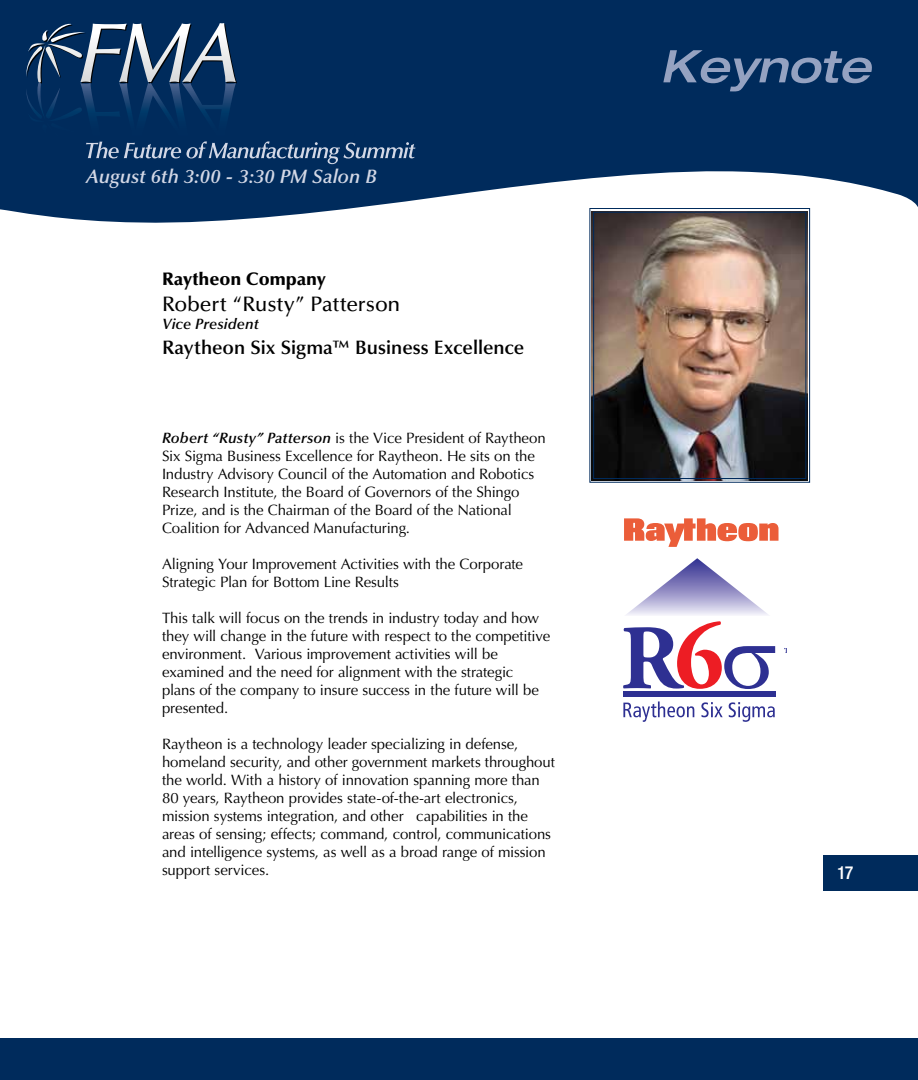
<style>
.page{position:relative;width:918px;height:1080px;background:#fff}
.page>*{position:absolute;margin:0;border:0;box-sizing:border-box;transform-origin:0 0}
.t1{font:500 21px "Optima LT Std";letter-spacing:-.01em;color:#000}
.t2{font:600 19.5px "Optima LT Std";color:#000}
.t3{font:italic 600 19.5px "Optima LT Std";color:#d3d8e6}
.t4{font:900 18px "Optima LT Std";color:#000}
.t5{font:500 condensed 18px "Helvetica Neue LT Std";color:#fff}
.t6{font:15px/18px "Optima LT Std";letter-spacing:-.01em;color:#000}
.t7{font:italic 600 15px "Optima LT Std";letter-spacing:.01em;color:#000}
.s1{font-weight:600;font-style:italic}
</style>
<div class="page">
<div style="left:0;top:1038px;width:918px;height:42px;background:#002b5c"></div>
<div style="left:824px;top:855px;width:94px;height:36px;background:#002b5c"></div>
<svg style="left:0;top:0;width:918px;height:226px;fill:#002b5c"></svg>
<svg style="left:663px;top:50px;width:210px;height:41px;background:#2f517c"></svg>
<svg style="left:26px;top:23px;width:389px;height:141px;background:#163c68"></svg>
<img style="left:589px;top:208px;width:221px;height:275px">
<div style="left:593px;top:212px;width:213px;height:267px;border:1px solid #002b5c"></div>
<div style="left:623px;top:692px;width:152px;height:5px;background:#2e3092"></div>
<svg style="left:623px;top:701px;width:71px;height:21px"></svg>
<svg style="left:701px;top:702px;width:22px;height:15px"></svg>
<svg style="left:729px;top:702px;width:46px;height:20px"></svg>
<svg style="left:623px;top:558px;width:152px;height:131px"></svg>
<svg style="left:624px;top:518px;width:155px;height:29px"></svg>
<h2 class="t3" style="left:86px;top:165px;width:292px">August 6th 3:00 - 3:30 PM Salon B</h2>
<p class="t4" style="left:162px;top:269px;width:165px">Raytheon Company</p>
<h1 class="t1" style="left:162px;top:292px;width:240px">Robert “Rusty” Patterson</h1>
<p class="t7" style="left:162px;top:315px;width:98px">Vice President</p>
<h2 class="t2" style="left:162px;top:336px;width:364px">Raytheon Six Sigma™ Business Excellence</h2>
<p class="t6" style="left:162px;top:429px;width:385px"><span class="s1">Robert “Rusty” Patterson</span> is the Vice President of Raytheon Six Sigma Business Excellence for Raytheon. He sits on the Industry Advisory Council of the Automation and Robotics Research Institute, the Board of Governors of the Shingo Prize, and is the Chairman of the Board of the National Coalition for Advanced Manufacturing.</p>
<p class="t6" style="left:162px;top:555px;width:363px">Aligning Your Improvement Activities with the Corporate<br>Strategic Plan for Bottom Line Results</p>
<p class="t6" style="left:162px;top:609px;width:390px">This talk will focus on the trends in industry today and how they will change in the future with respect to the competitive environment. Various improvement activities will be examined and the need for alignment with the strategic plans of the company to insure success in the future will be presented.</p>
<p class="t6" style="left:162px;top:735px;width:395px">Raytheon is a technology leader specializing in defense, homeland security, and other government markets throughout the world. With a history of innovation spanning more than 80 years, Raytheon provides state-of-the-art electronics, mission systems integration, and other capabilities in the areas of sensing; effects; command, control, communications and intelligence systems, as well as a broad range of mission support services.</p>
<p class="t5" style="left:837px;top:862px;width:18px">17</p>
</div>
